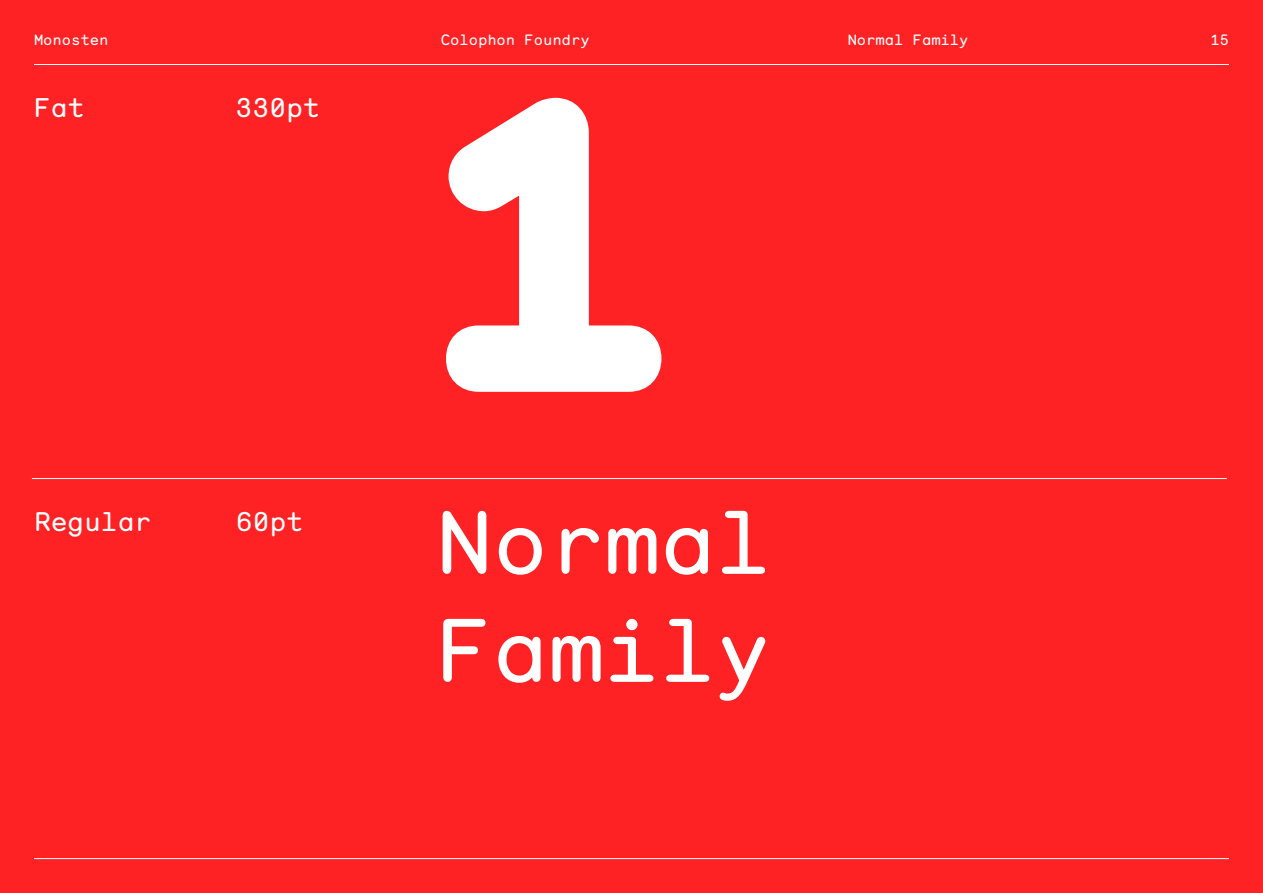
<style>
.page{position:relative;width:1263px;height:893px;background:#fe2224}
.page>*{position:absolute;margin:0;border:0;box-sizing:border-box;transform-origin:0 0}
.t1{font:900 420px "Monosten Pro";color:#fff}
.t2{font:90px/108px "Monosten Pro";color:#fff}
.t3{font:27px "Monosten Pro";color:#fff}
.t4{font:15px "Monosten Pro";color:#fff}
</style>
<div class="page">
<hr style="left:34px;top:64px;width:1195px;height:1px;background:#fff">
<hr style="left:34px;top:858px;width:1195px;height:1px;background:#fff">
<hr style="left:32px;top:478px;width:1195px;height:1px;background:#fff">
<p class="t4" style="left:441px;top:30px;width:150px">Colophon Foundry</p>
<p class="t4" style="left:1210px;top:30px;width:20px">15</p>
<p class="t4" style="left:34px;top:30px;width:76px">Monosten</p>
<p class="t4" style="left:848px;top:30px;width:122px">Normal Family</p>
<h3 class="t3" style="left:34px;top:90px;width:52px">Fat</h3>
<h3 class="t3" style="left:236px;top:90px;width:85px">330pt</h3>
<h3 class="t3" style="left:34px;top:504px;width:119px">Regular</h3>
<h3 class="t3" style="left:236px;top:504px;width:68px">60pt</h3>
<h1 class="t1" style="left:415px;top:-38px;width:262px">1</h1>
<h2 class="t2" style="left:437px;top:487px;width:336px">Normal<br>Family</h2>
</div>
